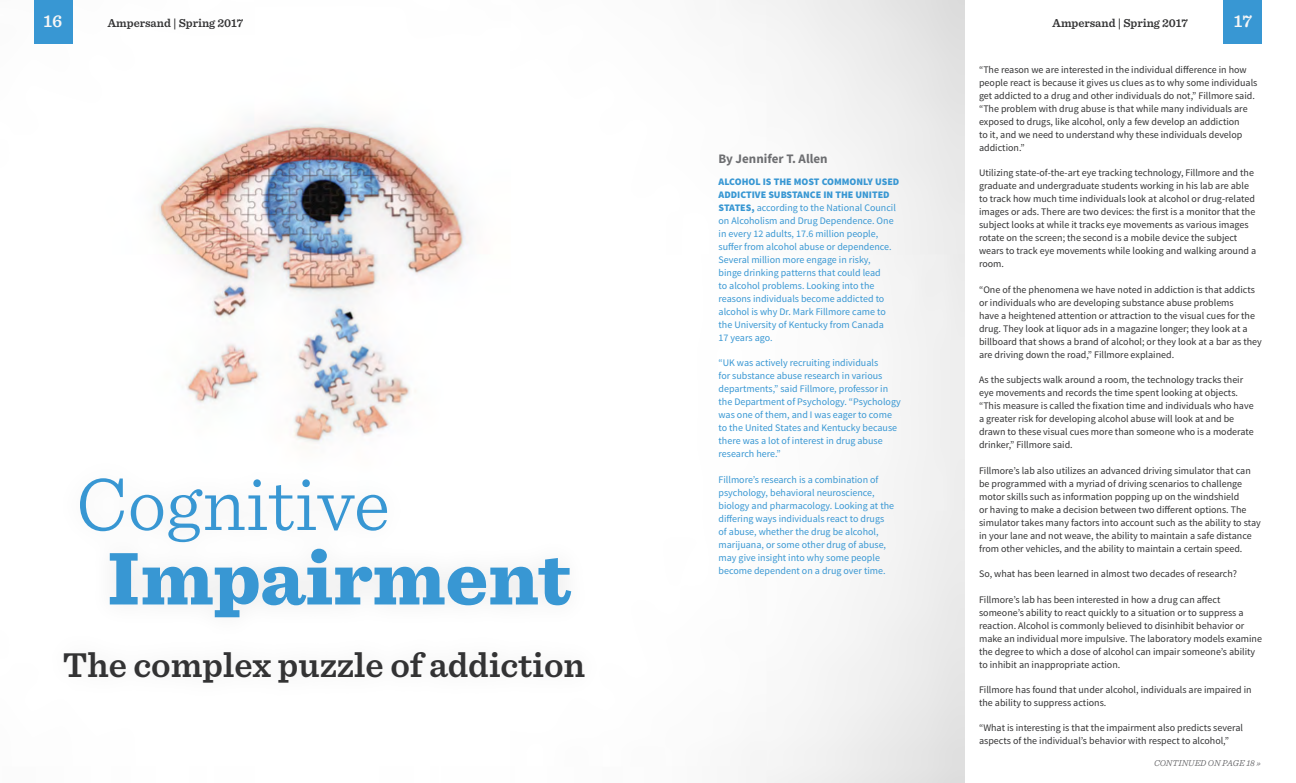
<style>
.page{position:relative;width:1296px;height:783px;background:#fff}
.page>*{position:absolute;margin:0;border:0;box-sizing:border-box;transform-origin:0 0}
.t1{font:900 78px "Sentinel";color:#3897d3}
.t2{font:300 78px "Sentinel";color:#3897d3}
.t3{font:600 36px "Sentinel";color:#333334}
.t4{font:600 18px "Sentinel";color:#f6f6f6}
.t5{font:700 13px "Source Sans Pro";color:#6d6e71}
.t6{font:600 12px "Sentinel";color:#333334}
.t7{font:10px/13px "Source Sans Pro";color:#333334}
.t8{font:10px/13px "Source Sans Pro";color:#3897d3}
.t9{font:italic 300 9px "Sentinel";color:#565659}
.s1{font-weight:900}
</style>
<div class="page">
<img style="left:72px;top:0;width:893px;height:783px">
<div style="left:1224px;top:0;width:38px;height:44px;background:#3897d3"></div>
<div style="left:34px;top:0;width:38px;height:44px;background:#3897d3"></div>
<div style="left:54px;top:454px;width:541px;height:188px;background:#fdfdfc"></div>
<div style="left:39px;top:627px;width:568px;height:79px;background:#fdfdfd"></div>
<h3 class="t4" style="left:44px;top:7px;width:20px">16</h3>
<p class="t6" style="left:108px;top:14px;width:137px">Ampersand | Spring 2017</p>
<p class="t6" style="left:1053px;top:14px;width:137px">Ampersand | Spring 2017</p>
<h3 class="t4" style="left:1234px;top:7px;width:20px">17</h3>
<h1 class="t2" style="left:76px;top:446px;width:316px">Cognitive</h1>
<h1 class="t1" style="left:107px;top:516px;width:467px">Impairment</h1>
<h2 class="t3" style="left:63px;top:637px;width:524px">The complex puzzle of addiction</h2>
<h3 class="t5" style="left:719px;top:150px;width:111px">By Jennifer T. Allen</h3>
<p class="t8" style="left:719px;top:175px;width:182px"><span class="s1">ALCOHOL IS THE MOST COMMONLY USED ADDICTIVE SUBSTANCE IN THE UNITED STATES,</span> according to the National Council on Alcoholism and Drug Dependence. One in every 12 adults, 17.6 million people, suffer from alcohol abuse or dependence.<br>Several million more engage in risky,<br>binge drinking patterns that could lead<br>to alcohol problems. Looking into the reasons individuals become addicted to alcohol is why Dr. Mark Fillmore came to the University of Kentucky from Canada<br>17 years ago.</p>
<p class="t8" style="left:719px;top:357px;width:184px">“UK was actively recruiting individuals<br>for substance abuse research in various departments,” said Fillmore, professor in the Department of Psychology. “Psychology was one of them, and I was eager to come to the United States and Kentucky because there was a lot of interest in drug abuse research here.”</p>
<p class="t8" style="left:719px;top:473px;width:177px">Fillmore’s research is a combination of psychology, behavioral neuroscience, biology and pharmacology. Looking at the differing ways individuals react to drugs of abuse, whether the drug be alcohol, marijuana, or some other drug of abuse, may give insight into why some people become dependent on a drug over time.</p>
<p class="t7" style="left:979px;top:63px;width:280px">“The reason we are interested in the individual difference in how people react is because it gives us clues as to why some individuals get addicted to a drug and other individuals do not,” Fillmore said. “The problem with drug abuse is that while many individuals are exposed to drugs, like alcohol, only a few develop an addiction<br>to it, and we need to understand why these individuals develop addiction.”</p>
<p class="t7" style="left:979px;top:167px;width:279px">Utilizing state-of-the-art eye tracking technology, Fillmore and the graduate and undergraduate students working in his lab are able to track how much time individuals look at alcohol or drug-related images or ads. There are two devices: the first is a monitor that the subject looks at while it tracks eye movements as various images rotate on the screen; the second is a mobile device the subject wears to track eye movements while looking and walking around a room.</p>
<p class="t7" style="left:979px;top:283px;width:284px">“One of the phenomena we have noted in addiction is that addicts or individuals who are developing substance abuse problems<br>have a heightened attention or attraction to the visual cues for the drug. They look at liquor ads in a magazine longer; they look at a billboard that shows a brand of alcohol; or they look at a bar as they are driving down the road,” Fillmore explained.</p>
<p class="t7" style="left:979px;top:373px;width:276px">As the subjects walk around a room, the technology tracks their eye movements and records the time spent looking at objects. “This measure is called the fixation time and individuals who have a greater risk for developing alcohol abuse will look at and be drawn to these visual cues more than someone who is a moderate drinker,” Fillmore said.</p>
<p class="t7" style="left:979px;top:464px;width:283px">Fillmore’s lab also utilizes an advanced driving simulator that can be programmed with a myriad of driving scenarios to challenge motor skills such as information popping up on the windshield<br>or having to make a decision between two different options. The simulator takes many factors into account such as the ability to stay in your lane and not weave, the ability to maintain a safe distance from other vehicles, and the ability to maintain a certain speed.</p>
<p class="t7" style="left:979px;top:567px;width:260px">So, what has been learned in almost two decades of research?</p>
<p class="t7" style="left:979px;top:593px;width:284px">Fillmore’s lab has been interested in how a drug can affect someone’s ability to react quickly to a situation or to suppress a reaction. Alcohol is commonly believed to disinhibit behavior or make an individual more impulsive. The laboratory models examine the degree to which a dose of alcohol can impair someone’s ability to inhibit an inappropriate action.</p>
<p class="t7" style="left:979px;top:683px;width:274px">Fillmore has found that under alcohol, individuals are impaired in the ability to suppress actions.</p>
<p class="t7" style="left:979px;top:722px;width:265px">“What is interesting is that the impairment also predicts several aspects of the individual’s behavior with respect to alcohol,”</p>
<p class="t9" style="left:1154px;top:757px;width:108px">CONTINUED ON PAGE 18 »</p>
</div>
